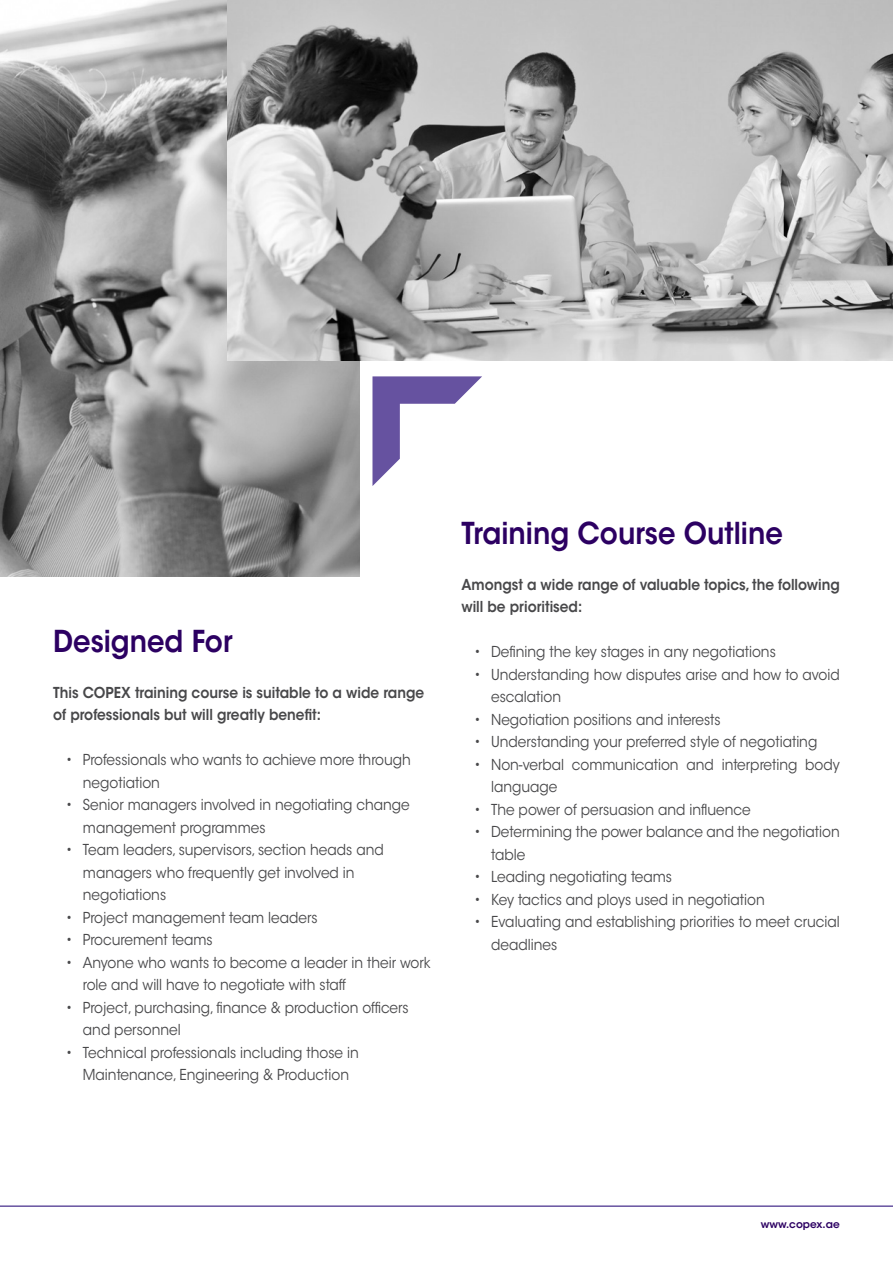
<style>
.page{position:relative;width:893px;height:1263px;background:#fff}
.page>*{position:absolute;margin:0;border:0;box-sizing:border-box;transform-origin:0 0}
.t1{font:600 30px "ITC Avant Garde Std";color:#2c0062;scale:.91 1}
.t2{font:15px/22.5px "ITC Avant Garde Std";color:#48484a;scale:.91 1}
.t3{font:600 15px/22.5px "ITC Avant Garde Std";color:#48484a;scale:.91 1}
.t4{font:600 10.5px "ITC Avant Garde Std";color:#2c0062}
</style>
<div class="page">
<hr style="left:0;top:1205px;width:893px;height:2px;background:#6652a0">
<svg style="left:0;top:0;width:893px;height:577px"></svg>
<svg style="left:372px;top:376px;width:110px;height:110px"></svg>
<h1 class="t1" style="left:53px;top:622px;width:199px">Designed For</h1>
<p class="t3" style="left:53px;top:681px;width:409px">This COPEX training course is suitable to a wide range of professionals but will greatly benefit:</p>
<p class="t2" style="left:83px;top:749px;width:362px;text-indent:-17px">• Professionals who wants to achieve more through negotiation</p>
<p class="t2" style="left:83px;top:794px;width:361px;text-indent:-17px">• Senior managers involved in negotiating change management programmes</p>
<p class="t2" style="left:83px;top:839px;width:332px;text-indent:-17px">• Team leaders, supervisors, section heads and managers who frequently get involved in negotiations</p>
<p class="t2" style="left:66px;top:906px;width:278px">• Project management team leaders</p>
<p class="t2" style="left:66px;top:929px;width:163px">• Procurement teams</p>
<p class="t2" style="left:83px;top:951px;width:384px;text-indent:-17px">• Anyone who wants to become a leader in their work role and will have to negotiate with staff</p>
<p class="t2" style="left:83px;top:996px;width:360px;text-indent:-17px">• Project, purchasing, finance &amp; production officers and personnel</p>
<p class="t2" style="left:66px;top:1041px;width:323px;text-align:center">• Technical professionals including those in<br>Maintenance, Engineering &amp; Production</p>
<h1 class="t1" style="left:461px;top:514px;width:355px">Training Course Outline</h1>
<p class="t3" style="left:461px;top:573px;width:417px">Amongst a wide range of valuable topics, the following will be prioritised:</p>
<p class="t2" style="left:474px;top:641px;width:333px">• Defining the key stages in any negotiations</p>
<p class="t2" style="left:491px;top:663px;width:385px;text-indent:-17px">• Understanding how disputes arise and how to avoid escalation</p>
<p class="t2" style="left:474px;top:708px;width:272px">• Negotiation positions and interests</p>
<p class="t2" style="left:474px;top:731px;width:379px">• Understanding your preferred style of negotiating</p>
<p class="t2" style="left:491px;top:753px;width:385px;text-indent:-17px">• Non-verbal communication and interpreting body language</p>
<p class="t2" style="left:474px;top:798px;width:306px">• The power of persuasion and influence</p>
<p class="t2" style="left:491px;top:821px;width:385px;text-indent:-17px">• Determining the power balance and the negotiation table</p>
<p class="t2" style="left:474px;top:866px;width:219px">• Leading negotiating teams</p>
<p class="t2" style="left:474px;top:888px;width:321px">• Key tactics and ploys used in negotiation</p>
<p class="t2" style="left:491px;top:911px;width:385px;text-indent:-17px">• Evaluating and establishing priorities to meet crucial deadlines</p>
<p class="t4" style="left:761px;top:1217px;width:80px">www.copex.ae</p>
</div>
